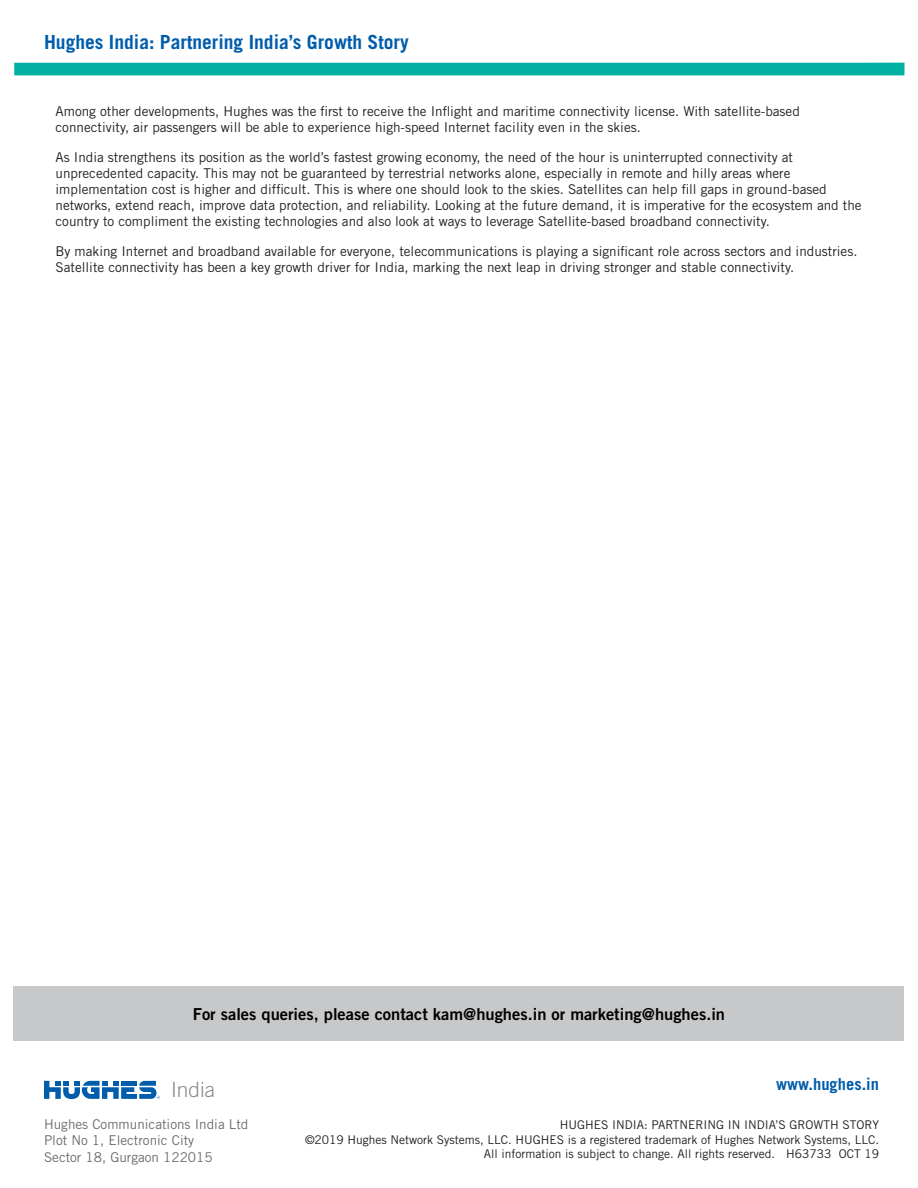
<style>
.page{position:relative;width:918px;height:1188px;background:#fff}
.page>*{position:absolute;margin:0;border:0;box-sizing:border-box;transform-origin:0 0}
.t1{font:300 21px "Trade Gothic";color:#87898c}
.t2{font:700 19.5px "Trade Gothic";color:#015dac}
.t3{font:16.5px "Trade Gothic Bold Two";color:#000}
.t4{font:700 16.5px "Trade Gothic";color:#015dac}
.Content{font:13.5px/16.2px "Trade Gothic";color:#231f20}
.t5{font:13.5px/16.2px "Trade Gothic";color:#6c6d70}
.t6{font:12px/14.4px "Trade Gothic";color:#231f20;text-align:right}
</style>
<div class="page">
<div style="left:14px;top:63px;width:890px;height:12px;background:#00b0a0"></div>
<svg style="left:44px;top:1081px;width:116px;height:18px"></svg>
<div style="left:14px;top:986px;width:890px;height:55px;background:#c7c8ca"></div>
<h2 class="t2" style="left:44px;top:30px;width:366px">Hughes India: Partnering India’s Growth Story</h2>
<p class="Content" style="left:56px;top:103px;width:746px">Among other developments, Hughes was the first to receive the Inflight and maritime connectivity license. With satellite-based connectivity, air passengers will be able to experience high-speed Internet facility even in the skies.</p>
<p class="Content" style="left:56px;top:148px;width:808px">As India strengthens its position as the world’s fastest growing economy, the need of the hour is uninterrupted connectivity at unprecedented capacity. This may not be guaranteed by terrestrial networks alone, especially in remote and hilly areas where implementation cost is higher and difficult. This is where one should look to the skies. Satellites can help fill gaps in ground-based networks, extend reach, improve data protection, and reliability. Looking at the future demand, it is imperative for the ecosystem and the country to compliment the existing technologies and also look at ways to leverage Satellite-based broadband connectivity.</p>
<p class="Content" style="left:56px;top:243px;width:804px">By making Internet and broadband available for everyone, telecommunications is playing a significant role across sectors and industries.<br>Satellite connectivity has been a key growth driver for India, marking the next leap in driving stronger and stable connectivity.</p>
<p class="t3" style="left:193px;top:1004px;width:534px">For sales queries, please contact kam@hughes.in or marketing@hughes.in</p>
<h1 class="t1" style="left:171px;top:1077px;width:46px">India</h1>
<p class="t4" style="left:776px;top:1074px;width:104px">www.hughes.in</p>
<p class="t5" style="left:44px;top:1116px;width:206px">Hughes Communications India Ltd<br>Plot No 1, Electronic City<br>Sector 18, Gurgaon 122015</p>
<p class="t6" style="left:305px;top:1118px;width:576px">HUGHES INDIA: PARTNERING IN INDIA’S GROWTH STORY<br>©2019 Hughes Network Systems, LLC. HUGHES is a registered trademark of Hughes Network Systems, LLC.<br>All information is subject to change. All rights reserved. H63733 OCT 19</p>
</div>
